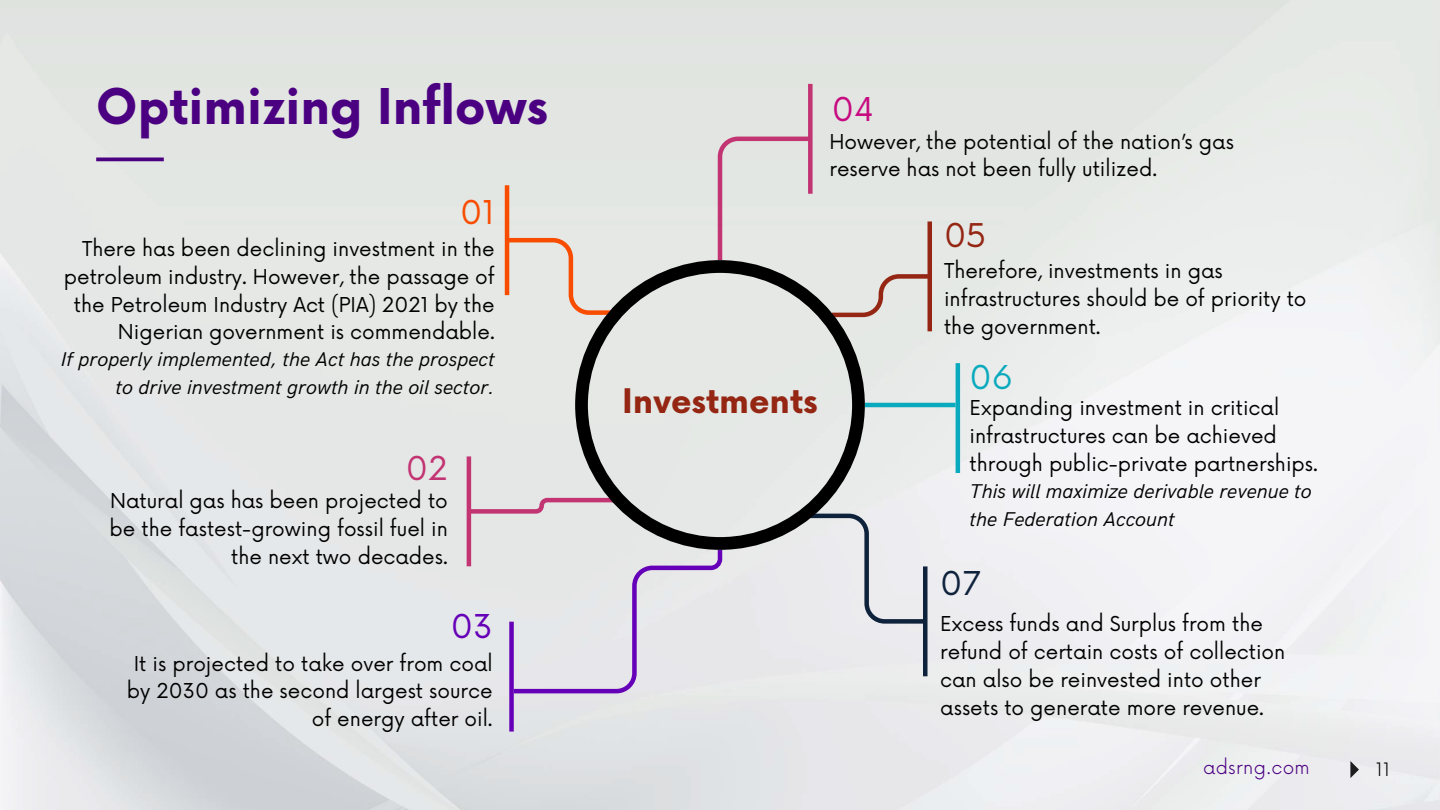
<style>
.page{position:relative;width:1440px;height:810px;background:#fff}
.page>*{position:absolute;margin:0;border:0;box-sizing:border-box;transform-origin:0 0}
.t1{font:700 48px "Now";color:#4b0082}
.t2{font:700 33px "Now";color:#942613}
.t3{font:32px "Now";color:#f84c00}
.t4{font:32px "Now";color:#c23472}
.t5{font:32px "Now";color:#6500b8}
.t6{font:32px "Now";color:#c70a80}
.t7{font:32px "Now";color:#942613}
.t8{font:32px "Now";color:#09aabd}
.t9{font:32px "Now";color:#0e223c}
.t10{font:20px/27.8px "Now";color:#000}
.t11{font:italic 20px/27.8px "HK Grotesk";color:#000;text-align:right}
.t12{font:300 18px "Now";letter-spacing:.02em;color:#4b0082}
.t13{font:300 18px "Now";color:#000}
</style>
<div class="page">
<hr style="left:505px;top:185px;width:4px;height:110px;background:#f84c00">
<svg style="left:503px;top:236px;width:116px;height:81px;background:#e7d5c9"></svg>
<div style="left:509px;top:622px;width:5px;height:110px;background:#6500b8"></div>
<svg style="left:509px;top:545px;width:215px;height:151px;background:#dfd9e6"></svg>
<hr style="left:467px;top:456px;width:4px;height:110px;background:#c23472">
<svg style="left:464px;top:494px;width:111px;height:22px;background:#dcbbca"></svg>
<div style="left:808px;top:84px;width:5px;height:110px;background:#c23472"></div>
<div style="left:923px;top:566px;width:5px;height:110px;background:#0e223c"></div>
<hr style="left:928px;top:221px;width:4px;height:110px;background:#942613">
<svg style="left:715px;top:134px;width:100px;height:126px;background:#e0d6d8"></svg>
<svg style="left:804px;top:511px;width:126px;height:115px;background:#dbdce1"></svg>
<svg style="left:865px;top:272px;width:69px;height:47px;background:#d6c4bd"></svg>
<hr style="left:865px;top:403px;width:91px;height:4px;background:#09aabd">
<hr style="left:956px;top:363px;width:4px;height:110px;background:#09aabd">
<hr style="left:96px;top:158px;width:68px;height:3px;background:#4b0082">
<svg style="left:575px;top:260px;width:290px;height:290px;background:#c6c8c6"></svg>
<svg style="left:1350px;top:761px;width:9px;height:17px"></svg>
<h1 class="t1" style="left:96px;top:81px;width:453px">Optimizing Inflows</h1>
<h3 class="t3" style="left:460px;top:194px;width:36px">01</h3>
<p class="t10" style="left:64px;top:236px;width:432px;text-align:right">There has been declining investment in the petroleum industry. However, the passage of the Petroleum Industry Act (PIA) 2021 by the Nigerian government is commendable.</p>
<p class="t11" style="left:61px;top:347px;width:436px">If properly implemented, the Act has the prospect to drive investment growth in the oil sector.</p>
<h3 class="t4" style="left:406px;top:451px;width:43px">02</h3>
<p class="t10" style="left:110px;top:488px;width:340px;text-align:right">Natural gas has been projected to be the fastest-growing fossil fuel in the next two decades.</p>
<h3 class="t5" style="left:451px;top:608px;width:43px">03</h3>
<p class="t10" style="left:127px;top:650px;width:367px;text-align:right">It is projected to take over from coal by 2030 as the second largest source of energy after oil.</p>
<h3 class="t6" style="left:832px;top:91px;width:44px">04</h3>
<p class="t10" style="left:830px;top:128px;width:406px">However, the potential of the nation’s gas reserve has not been fully utilized.</p>
<h2 class="t2" style="left:622px;top:383px;width:197px">Investments</h2>
<h3 class="t7" style="left:944px;top:218px;width:44px">05</h3>
<p class="t10" style="left:944px;top:258px;width:364px">Therefore, investments in gas infrastructures should be of priority to the government.</p>
<h3 class="t8" style="left:970px;top:359px;width:45px">06</h3>
<p class="t10" style="left:970px;top:395px;width:350px">Expanding investment in critical infrastructures can be achieved through public-private partnerships.</p>
<p class="t11" style="left:970px;top:478px;width:344px;text-align:left">This will maximize derivable revenue to the Federation Account</p>
<h3 class="t9" style="left:940px;top:565px;width:42px">07</h3>
<p class="t10" style="left:940px;top:611px;width:347px">Excess funds and Surplus from the refund of certain costs of collection can also be reinvested into other assets to generate more revenue.</p>
<p class="t12" style="left:1203px;top:758px;width:108px">adsrng.com</p>
<p class="t13" style="left:1376px;top:760px;width:15px">11</p>
</div>
